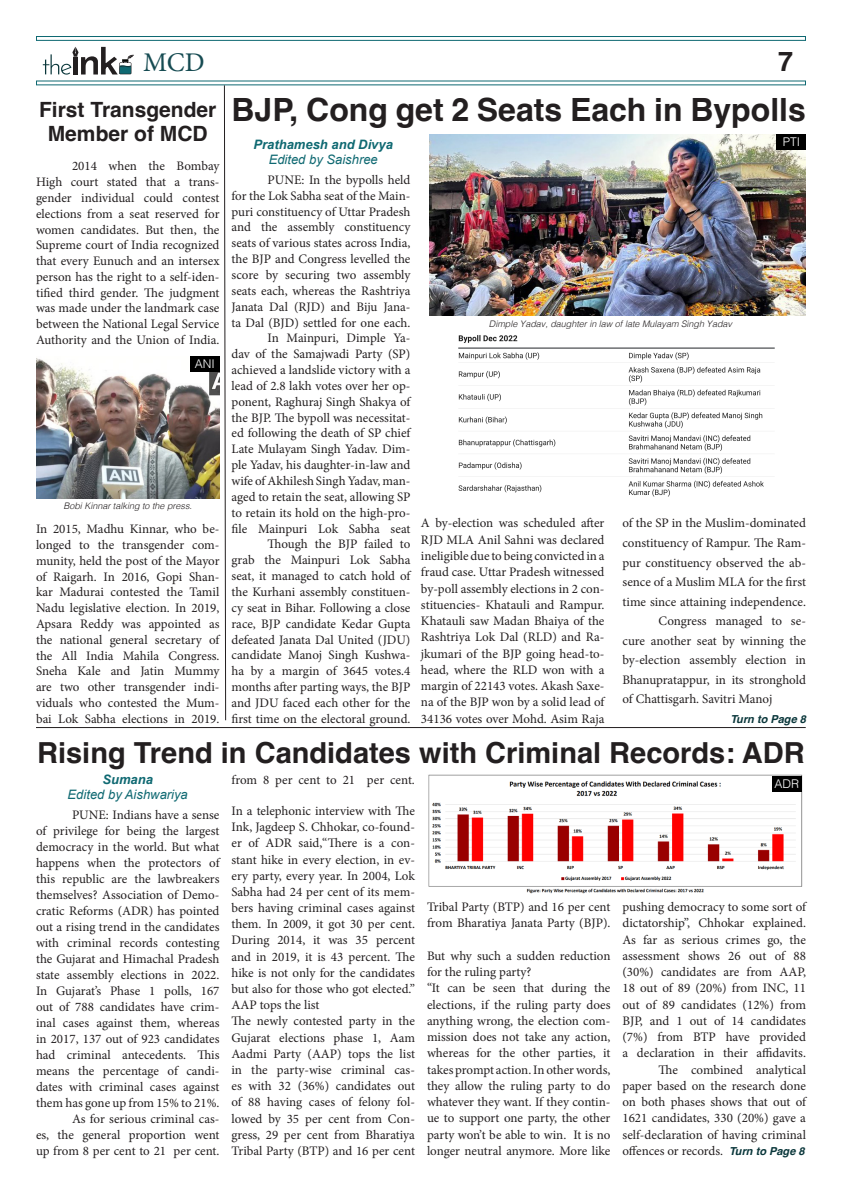
<style>
.page{position:relative;width:842px;height:1191px;background:#fff}
.page>*{position:absolute;margin:0;border:0;box-sizing:border-box;transform-origin:0 0}
.t1{font:700 32px "Helvetica";color:#231f20}
.t2{font:700 29px "Helvetica";color:#231f20}
.t3{font:27px "Minion Pro";color:#164b52}
.t4{font:700 27px "Helvetica";color:#231f20}
.t5{font:700 21px/24px "Helvetica";color:#231f20;text-align:center}
.t6{font:13px/15.8px "Minion Pro";color:#231f20;text-align:justify}
.t7{font:italic 13px "Arial";color:#0f6972}
.t8{font:italic 700 13px "Arial";color:#0f6972}
.t9{font:300 12px "Helvetica";color:#fff}
.t10{font:italic 700 11px "Helvetica";color:#0a373b}
.t11{font:italic 300 9px "Helvetica";color:#231f20}
.s1{font-family:"Helvetica";font-weight:700;font-style:italic;font-size:11px;color:#0a373b}
</style>
<div class="page">
<div style="left:36px;top:36px;width:770px;height:5px;border:1px solid #0f6972"></div>
<svg style="left:43px;top:47px;width:91px;height:28px"></svg>
<img style="left:429px;top:134px;width:377px;height:182px">
<img style="left:428px;top:774px;width:375px;height:119px">
<hr style="left:36px;top:727px;width:770px;height:1px;background:#231f20">
<svg style="left:224px;top:85px;width:2px;height:635px"></svg>
<div style="left:777px;top:134px;width:29px;height:15px;background:#000"></div>
<img style="left:458px;top:335px;width:317px;height:162px">
<div style="left:772px;top:776px;width:29px;height:15px;background:#000"></div>
<img style="left:36px;top:358px;width:183px;height:140px">
<div style="left:190px;top:356px;width:29px;height:15px;background:#000"></div>
<p class="t3" style="left:143px;top:44px;width:63px">MCD</p>
<p class="t4" style="left:778px;top:45px;width:17px">7</p>
<p class="t1" style="left:231px;top:90px;width:576px">BJP, Cong get 2 Seats Each in Bypolls</p>
<p class="t5" style="left:39px;top:100px;width:179px">First Transgender<br>Member of MCD</p>
<p class="t6" style="left:36px;top:158px;width:185px;text-indent:36px">2014 when the Bombay High court stated that a trans&shy;gender individual could contest elections from a seat reserved for women candidates. But then, the Supreme court of India recognized that every Eunuch and an intersex person has the right to a self-iden&shy;tified third gender. The judgment was made under the landmark case between the National Legal Service Authority and the Union of India.</p>
<p class="t9" style="left:783px;top:132px;width:19px">PTI</p>
<p class="t8" style="left:253px;top:136px;width:141px">Prathamesh and Divya</p>
<p class="t7" style="left:269px;top:151px;width:111px">Edited by Saishree</p>
<p class="t6" style="left:231px;top:172px;width:180px;text-indent:36px">PUNE: In the bypolls held for the Lok Sabha seat of the Main&shy;puri constituency of Uttar Pradesh and the assembly constituency seats of various states across India, the BJP and Congress levelled the score by securing two assembly seats each, whereas the Rashtriya Janata Dal (RJD) and Biju Jana&shy;ta Dal (BJD) settled for one each.</p>
<p class="t6" style="left:231px;top:330px;width:180px;text-indent:36px">In Mainpuri, Dimple Ya&shy;dav of the Samajwadi Party (SP) achieved a landslide victory with a lead of 2.8 lakh votes over her op&shy;ponent, Raghuraj Singh Shakya of the BJP. The bypoll was necessitat&shy;ed following the death of SP chief Late Mulayam Singh Yadav. Dim&shy;ple Yadav, his daughter-in-law and wife of Akhilesh Singh Yadav, man&shy;aged to retain the seat, allowing SP to retain its hold on the high-pro&shy;file Mainpuri Lok Sabha seat</p>
<p class="t6" style="left:231px;top:536px;width:180px;text-indent:36px">Though the BJP failed to grab the Mainpuri Lok Sabha seat, it managed to catch hold of the Kurhani assembly constituen&shy;cy seat in Bihar. Following a close race, BJP candidate Kedar Gupta defeated Janata Dal United (JDU) candidate Manoj Singh Kushwa&shy;ha by a margin of 3645 votes.4 months after parting ways, the BJP and JDU faced each other for the first time on the electoral ground.</p>
<p class="t2" style="left:37px;top:735px;width:769px">Rising Trend in Candidates with Criminal Records: ADR</p>
<p class="t11" style="left:489px;top:316px;width:245px">Dimple Yadav, daughter in law of late Mulayam Singh Yadav</p>
<p class="t9" style="left:195px;top:353px;width:22px">ANI</p>
<p class="t11" style="left:63px;top:498px;width:130px">Bobi Kinnar talking to the press.</p>
<p class="t6" style="left:421px;top:515px;width:185px;line-height:16.3px">A by-election was scheduled after RJD MLA Anil Sahni was declared ineligible due to being convicted in a fraud case. Uttar Pradesh witnessed by-poll assembly elections in 2 con&shy;stituencies- Khatauli and Rampur.<br>Khatauli saw Madan Bhaiya of the Rashtriya Lok Dal (RLD) and Ra&shy;jkumari of the BJP going head-to&shy;head, where the RLD won with a margin of 22143 votes. Akash Saxe&shy;na of the BJP won by a solid lead of 34136 votes over Mohd. Asim Raja</p>
<p class="t6" style="left:622px;top:513px;width:185px;line-height:19.5px">of the SP in the Muslim-dominated constituency of Rampur. The Ram&shy;pur constituency observed the ab&shy;sence of a Muslim MLA for the first time since attaining independence.</p>
<p class="t6" style="left:36px;top:521px;width:185px">In 2015, Madhu Kinnar, who be&shy;longed to the transgender com&shy;munity, held the post of the Mayor of Raigarh. In 2016, Gopi Shan&shy;kar Madurai contested the Tamil Nadu legislative election. In 2019, Apsara Reddy was appointed as the national general secretary of the All India Mahila Congress.<br>Sneha Kale and Jatin Mummy are two other transgender indi&shy;viduals who contested the Mum&shy;bai Lok Sabha elections in 2019.</p>
<p class="t6" style="left:622px;top:611px;width:185px;line-height:19.5px;text-indent:36px">Congress managed to se&shy;cure another seat by winning the by-election assembly election in Bhanupratappur, in its stronghold of Chattisgarh. Savitri Manoj</p>
<p class="t10" style="left:730px;top:712px;width:77px">Turn to Page 8</p>
<p class="t8" style="left:102px;top:770px;width:52px">Sumana</p>
<p class="t7" style="left:68px;top:786px;width:122px">Edited by Aishwariya</p>
<p class="t6" style="left:36px;top:807px;width:185px;text-indent:36px">PUNE: Indians have a sense of privilege for being the largest democracy in the world. But what happens when the protectors of this republic are the lawbreakers themselves? Association of Demo&shy;cratic Reforms (ADR) has pointed out a rising trend in the candidates with criminal records contesting the Gujarat and Himachal Pradesh state assembly elections in 2022.<br>In Gujarat’s Phase 1 polls, 167 out of 788 candidates have crim&shy;inal cases against them, whereas in 2017, 137 out of 923 candidates had criminal antecedents. This means the percentage of candi&shy;dates with criminal cases against them has gone up from 15% to 21%.</p>
<p class="t6" style="left:36px;top:1110px;width:185px;text-indent:36px">As for serious criminal cas&shy;es, the general proportion went up from 8 per cent to 21 per cent.</p>
<p class="t6" style="left:231px;top:771px;width:185px">from 8 per cent to 21 per cent.</p>
<p class="t6" style="left:231px;top:802px;width:185px;line-height:16.2px">In a telephonic interview with The Ink, Jagdeep S. Chhokar, co-found&shy;er of ADR said,“There is a con&shy;stant hike in every election, in ev&shy;ery party, every year. In 2004, Lok Sabha had 24 per cent of its mem&shy;bers having criminal cases against them. In 2009, it got 30 per cent.<br>During 2014, it was 35 percent and in 2019, it is 43 percent. The hike is not only for the candidates but also for those who got elected.”</p>
<p class="t6" style="left:231px;top:997px;width:89px">AAP tops the list</p>
<p class="t6" style="left:231px;top:1013px;width:185px;line-height:16.2px">The newly contested party in the Gujarat elections phase 1, Aam Aadmi Party (AAP) tops the list in the party-wise criminal cas&shy;es with 32 (36%) candidates out of 88 having cases of felony fol&shy;lowed by 35 per cent from Con&shy;gress, 29 per cent from Bharatiya Tribal Party (BTP) and 16 per cent</p>
<p class="t6" style="left:427px;top:898px;width:185px;line-height:16.3px">Tribal Party (BTP) and 16 per cent from Bharatiya Janata Party (BJP).</p>
<p class="t6" style="left:427px;top:947px;width:185px;line-height:16.3px">But why such a sudden reduction for the ruling party?</p>
<p class="t6" style="left:427px;top:980px;width:185px;line-height:16.3px">“It can be seen that during the elections, if the ruling party does anything wrong, the election com&shy;mission does not take any action, whereas for the other parties, it takes prompt action. In other words, they allow the ruling party to do whatever they want. If they contin&shy;ue to support one party, the other party won’t be able to win. It is no longer neutral anymore. More like</p>
<p class="t9" style="left:774px;top:773px;width:26px">ADR</p>
<p class="t6" style="left:622px;top:898px;width:185px;line-height:16.3px">pushing democracy to some sort of dictatorship”, Chhokar explained.</p>
<p class="t6" style="left:622px;top:931px;width:185px;line-height:16.3px">As far as serious crimes go, the assessment shows 26 out of 88 (30%) candidates are from AAP, 18 out of 89 (20%) from INC, 11 out of 89 candidates (12%) from BJP, and 1 out of 14 candidates (7%) from BTP have provided a declaration in their affidavits.</p>
<p class="t6" style="left:622px;top:1061px;width:185px;line-height:16.3px;text-indent:36px">The combined analytical paper based on the research done on both phases shows that out of 1621 candidates, 330 (20%) gave a self-declaration of having criminal offences or records. <span class="s1">Turn to Page 8</span></p>
</div>
